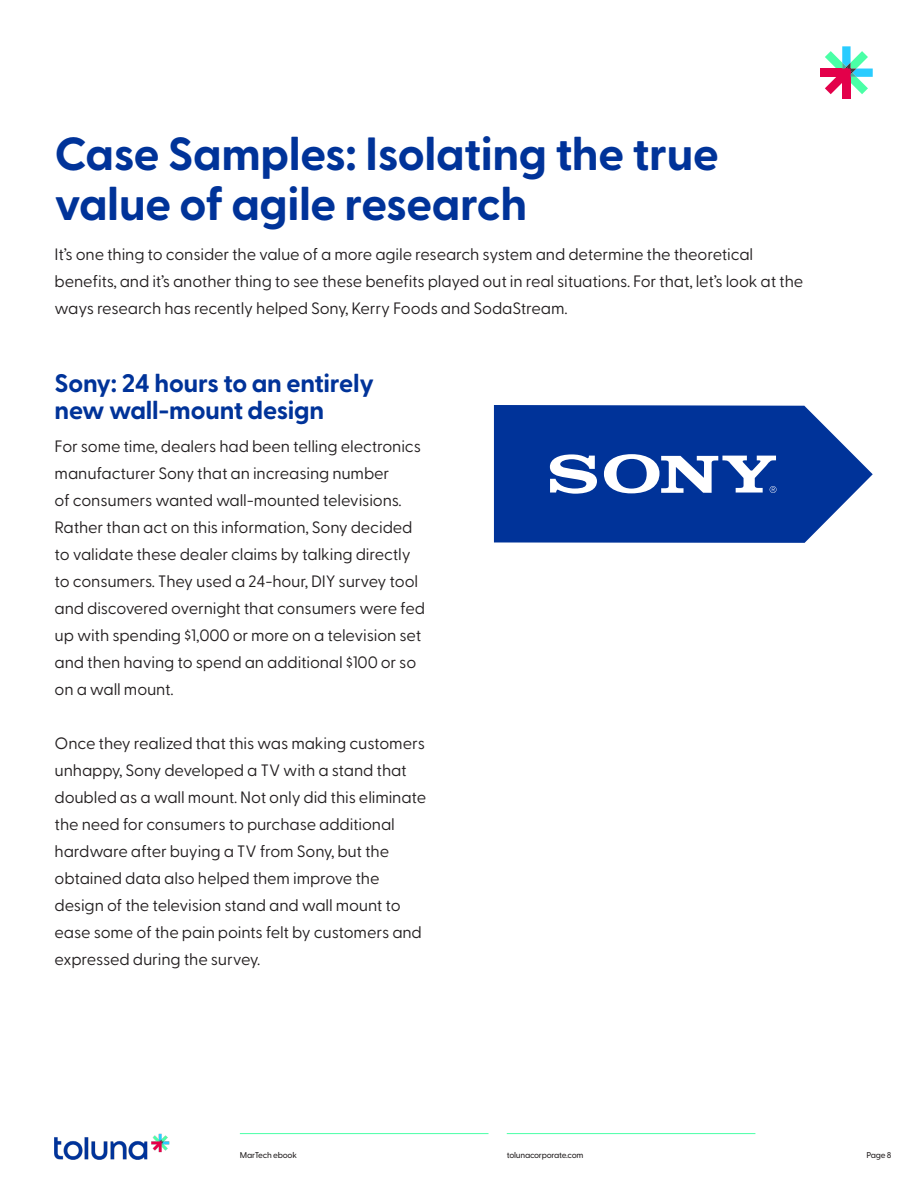
<style>
.page{position:relative;width:918px;height:1188px;background:#fff}
.page>*{position:absolute;margin:0;border:0;box-sizing:border-box;transform-origin:0 0}
.t1{font:700 46.5px/49.5px "Greycliff CF";letter-spacing:-.01em;color:#039}
.t2{font:700 25.5px "Greycliff CF";letter-spacing:-.01em;color:#039}
.t3{font:16.5px/27px "Greycliff CF";letter-spacing:-.01em;color:#231f20}
.t4{font:500 8.4px "Greycliff CF";letter-spacing:-.03em;color:#231f20}
</style>
<div class="page">
<svg style="left:494px;top:405px;width:379px;height:138px;background:#1e4ba5"></svg>
<div style="left:820px;top:69px;width:31px;height:8px;background:#e3004a"></div>
<div style="left:842px;top:69px;width:9px;height:30px;background:#e3004a"></div>
<svg style="left:825px;top:46px;width:48px;height:48px"></svg>
<hr style="left:240px;top:1133px;width:249px;height:1px;background:#4bffa7">
<hr style="left:507px;top:1133px;width:248px;height:1px;background:#4bffa7">
<img style="left:55px;top:1133px;width:115px;height:27px">
<svg style="left:550px;top:454px;width:47px;height:40px"></svg>
<svg style="left:604px;top:454px;width:173px;height:39px"></svg>
<p class="t1" style="left:55px;top:131px;width:666px">Case Samples: Isolating the true value of agile research</p>
<p class="t3" style="left:55px;top:241px;width:750px">It’s one thing to consider the value of a more agile research system and determine the theoretical benefits, and it’s another thing to see these benefits played out in real situations. For that, let’s look at the ways research has recently helped Sony, Kerry Foods and SodaStream.</p>
<p class="t2" style="left:55px;top:368px;width:321px">Sony: 24 hours to an entirely</p>
<p class="t2" style="left:55px;top:395px;width:271px">new wall-mount design</p>
<p class="t3" style="left:55px;top:433px;width:372px">For some time, dealers had been telling electronics manufacturer Sony that an increasing number<br>of consumers wanted wall-mounted televisions.<br>Rather than act on this information, Sony decided to validate these dealer claims by talking directly to consumers. They used a 24-hour, DIY survey tool and discovered overnight that consumers were fed up with spending $1,000 or more on a television set and then having to spend an additional $100 or so on a wall mount.</p>
<p class="t3" style="left:55px;top:730px;width:373px">Once they realized that this was making customers unhappy, Sony developed a TV with a stand that doubled as a wall mount. Not only did this eliminate the need for consumers to purchase additional hardware after buying a TV from Sony, but the obtained data also helped them improve the design of the television stand and wall mount to ease some of the pain points felt by customers and expressed during the survey.</p>
<p class="t4" style="left:240px;top:1150px;width:59px">MarTech ebook</p>
<p class="t4" style="left:507px;top:1150px;width:78px">tolunacorporate.com</p>
<p class="t4" style="left:866px;top:1150px;width:27px">Page 8</p>
</div>
